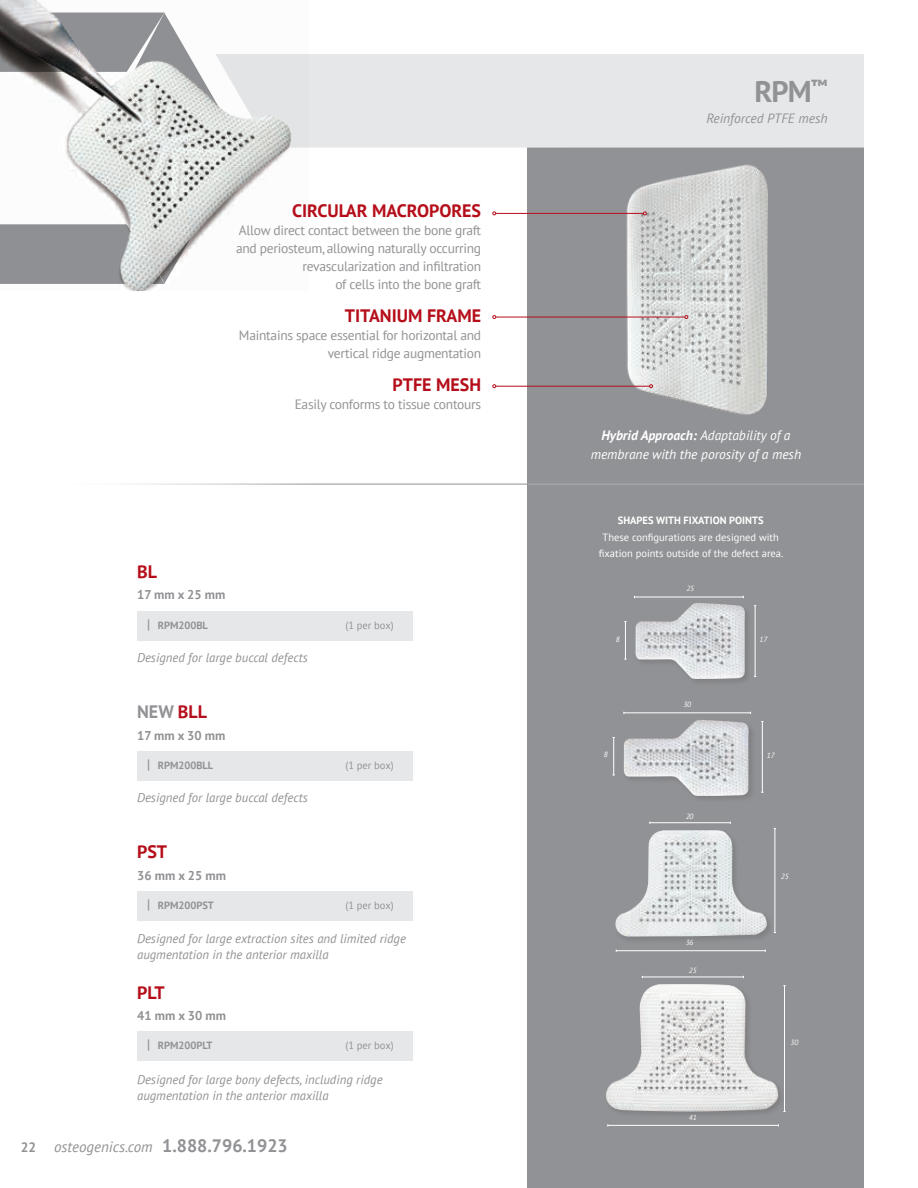
<style>
.page{position:relative;width:918px;height:1188px;background:#fff}
.page>*{position:absolute;margin:0;border:0;box-sizing:border-box;transform-origin:0 0}
.t1{font:700 30px "PT Sans";color:#919295}
.t2{font:700 18px "PT Sans";color:#b50e1a}
.t3{font:700 18px "PT Sans";color:#919295}
.t4{font:italic 15px "PT Sans";color:#919295}
.t5{font:13.5px/18px "PT Sans";letter-spacing:-.02em;color:#919295;text-align:right}
.t6{font:italic 13.5px/19.5px "PT Sans";color:#fff;text-align:center}
.t7{font:italic 13.5px "PT Sans";color:#919295}
.t8{font:italic 12.75px/16.5px "PT Sans";color:#919295}
.t9{font:700 12.75px "PT Sans";color:#919295}
.t10{font:10.5px/16.5px "PT Sans";color:#fff;text-align:center}
.t11{font:700 10.5px "PT Sans";color:#919295}
.t12{font:10.5px "PT Sans";color:#919295}
.t13{font:700 10.5px "PT Sans";color:#fff}
.t14{font:italic 7.5px "PT Sans";color:#fff}
.s1{font-size:13.65px}
.s2{color:#b50e1a}
.s3{font-weight:700;font-style:normal;font-size:13.5px}
.s4{font-weight:700;font-style:normal;font-size:18px}
.s5{font-weight:700}
</style>
<div class="page">
<div style="left:528px;top:139px;width:336px;height:1049px;background:#919295"></div>
<div style="left:309px;top:54px;width:555px;height:94px;background:#e6e7e9"></div>
<div style="left:137px;top:611px;width:275px;height:30px;background:#e6e7e9"></div>
<div style="left:137px;top:751px;width:275px;height:30px;background:#e6e7e9"></div>
<div style="left:137px;top:891px;width:275px;height:30px;background:#e6e7e9"></div>
<div style="left:137px;top:1032px;width:275px;height:29px;background:#e6e7e9"></div>
<hr style="left:625px;top:622px;width:1px;height:37px;background:#fff">
<hr style="left:755px;top:606px;width:1px;height:70px;background:#fff">
<hr style="left:634px;top:597px;width:109px;height:1px;background:#fff">
<div style="left:634px;top:602px;width:119px;height:84px;background:#231f20;opacity:.15"></div>
<img style="left:636px;top:603px;width:109px;height:76px">
<hr style="left:650px;top:822px;width:80px;height:1px;background:#fff">
<hr style="left:616px;top:950px;width:149px;height:1px;background:#fff">
<hr style="left:775px;top:829px;width:1px;height:104px;background:#fff">
<img style="left:615px;top:830px;width:152px;height:107px">
<hr style="left:642px;top:977px;width:102px;height:1px;background:#fff">
<hr style="left:608px;top:1125px;width:170px;height:1px;background:#fff">
<div style="left:605px;top:983px;width:181px;height:136px;background:#231f20;opacity:.15"></div>
<img style="left:606px;top:984px;width:173px;height:128px">
<img style="left:0;top:0;width:309px;height:291px">
<img style="left:581px;top:164px;width:187px;height:251px">
<hr style="left:528px;top:484px;width:336px;height:1px;background:#aeafb3">
<hr style="left:496px;top:386px;width:154px;height:1px;background:#b50e1a">
<svg style="left:492px;top:384px;width:4px;height:4px"></svg>
<svg style="left:649px;top:384px;width:4px;height:4px"></svg>
<hr style="left:496px;top:317px;width:189px;height:1px;background:#b50e1a">
<svg style="left:492px;top:315px;width:4px;height:4px"></svg>
<svg style="left:684px;top:315px;width:4px;height:4px"></svg>
<hr style="left:496px;top:213px;width:147px;height:1px;background:#b50e1a">
<svg style="left:643px;top:212px;width:4px;height:3px"></svg>
<div style="left:623px;top:719px;width:133px;height:84px;background:#231f20;opacity:.15"></div>
<img style="left:624px;top:720px;width:125px;height:76px">
<hr style="left:613px;top:737px;width:1px;height:38px;background:#fff">
<hr style="left:762px;top:722px;width:1px;height:70px;background:#fff">
<hr style="left:624px;top:713px;width:127px;height:1px;background:#fff">
<h2 class="t2" style="left:292px;top:199px;width:191px">CIRCULAR MACROPORES</h2>
<p class="t5" style="left:236px;top:221px;width:247px">Allow direct contact between the bone graft and periosteum, allowing naturally occurring revascularization and infiltration<br>of cells into the bone graft</p>
<h2 class="t2" style="left:345px;top:304px;width:138px">TITANIUM FRAME</h2>
<p class="t5" style="left:239px;top:326px;width:244px">Maintains space essential for horizontal and vertical ridge augmentation</p>
<h2 class="t2" style="left:393px;top:373px;width:90px">PTFE MESH</h2>
<p class="t5" style="left:295px;top:395px;width:188px">Easily conforms to tissue contours</p>
<h2 class="t2" style="left:137px;top:559px;width:21px">BL</h2>
<p class="t9" style="left:137px;top:586px;width:90px">17 mm x 25 mm</p>
<p class="t11" style="left:147px;top:618px;width:62px"><span class="s1">|</span> RPM200BL</p>
<p class="t12" style="left:345px;top:618px;width:50px">(1 per box)</p>
<p class="t8" style="left:137px;top:649px;width:172px">Designed for large buccal defects</p>
<h2 class="t3" style="left:137px;top:700px;width:71px">NEW <span class="s2">BLL</span></h2>
<p class="t9" style="left:137px;top:727px;width:90px">17 mm x 30 mm</p>
<p class="t11" style="left:147px;top:758px;width:67px"><span class="s1">|</span> RPM200BLL</p>
<p class="t12" style="left:345px;top:759px;width:50px">(1 per box)</p>
<p class="t8" style="left:137px;top:790px;width:172px">Designed for large buccal defects</p>
<h2 class="t2" style="left:137px;top:840px;width:32px">PST</h2>
<p class="t9" style="left:137px;top:867px;width:90px">36 mm x 25 mm</p>
<p class="t11" style="left:147px;top:899px;width:68px"><span class="s1">|</span> RPM200PST</p>
<p class="t12" style="left:345px;top:899px;width:50px">(1 per box)</p>
<p class="t8" style="left:137px;top:930px;width:270px">Designed for large extraction sites and limited ridge augmentation in the anterior maxilla</p>
<h2 class="t2" style="left:137px;top:980px;width:29px">PLT</h2>
<p class="t9" style="left:137px;top:1007px;width:90px">41 mm x 30 mm</p>
<p class="t11" style="left:147px;top:1039px;width:66px"><span class="s1">|</span> RPM200PLT</p>
<p class="t12" style="left:345px;top:1039px;width:50px">(1 per box)</p>
<p class="t8" style="left:137px;top:1072px;width:247px;line-height:15.3px">Designed for large bony defects, including ridge augmentation in the anterior maxilla</p>
<p class="t4" style="left:21px;top:1137px;width:268px"><span class="s3">22</span> osteogenics.com <span class="s4">1.888.796.1923</span></p>
<h1 class="t1" style="left:754px;top:72px;width:75px">RPM<sup>™</sup></h1>
<p class="t7" style="left:706px;top:110px;width:123px">Reinforced PTFE mesh</p>
<p class="t6" style="left:591px;top:425px;width:212px"><span class="s5">Hybrid Approach:</span> Adaptability of a membrane with the porosity of a mesh</p>
<p class="t13" style="left:618px;top:513px;width:147px">SHAPES WITH FIXATION POINTS</p>
<p class="t10" style="left:599px;top:528px;width:186px">These configurations are designed with fixation points outside of the defect area.</p>
<p class="t14" style="left:686px;top:584px;width:9px">25</p>
<p class="t14" style="left:616px;top:635px;width:5px">8</p>
<p class="t14" style="left:760px;top:635px;width:9px">17</p>
<p class="t14" style="left:683px;top:699px;width:9px">30</p>
<p class="t14" style="left:604px;top:749px;width:5px">8</p>
<p class="t14" style="left:767px;top:751px;width:9px">17</p>
<p class="t14" style="left:686px;top:811px;width:9px">20</p>
<p class="t14" style="left:686px;top:938px;width:9px">36</p>
<p class="t14" style="left:689px;top:966px;width:9px">25</p>
<p class="t14" style="left:689px;top:1112px;width:9px">41</p>
<p class="t14" style="left:781px;top:872px;width:9px">25</p>
<p class="t14" style="left:791px;top:1037px;width:9px">30</p>
</div>
